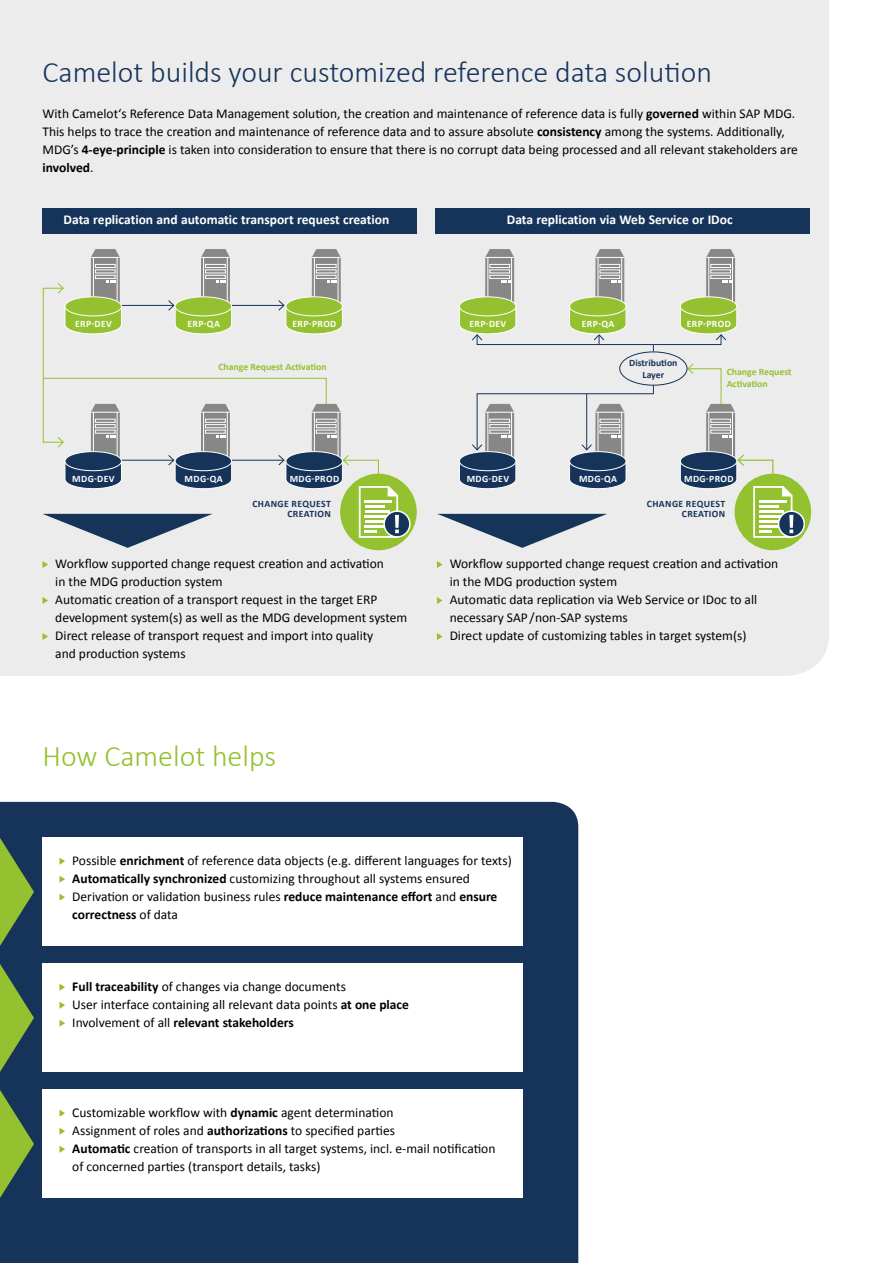
<style>
.page{position:relative;width:893px;height:1263px;background:#fff}
.page>*{position:absolute;margin:0;border:0;box-sizing:border-box;transform-origin:0 0}
.t1{font:300 30px "Calibri";color:#16345a}
.t2{font:300 30px "Calibri";color:#94c12f}
.t3{font:13.5px/18px "Calibri";color:#000}
.t4{font:700 13.5px "Calibri";color:#fff}
.t5{font:700 9.75px "Calibri";letter-spacing:.04em;color:#fff}
.t6{font:700 9.75px/12px "Calibri";color:#94c12f}
.t7{font:700 9.75px/10.2px "Calibri";letter-spacing:.04em;color:#16345a;text-align:right}
.t8{font:700 9.75px/12px "Calibri";color:#16345a;text-align:center}
.s1{font-weight:700}
</style>
<div class="page">
<div style="left:0;top:0;width:829px;height:676px;background:#ececec"></div>
<div style="left:0;top:802px;width:578px;height:461px;background:#16345a"></div>
<div style="left:43px;top:838px;width:480px;height:108px;background:#fff"></div>
<div style="left:43px;top:964px;width:480px;height:108px;background:#fff"></div>
<div style="left:43px;top:1090px;width:480px;height:108px;background:#fff"></div>
<svg style="left:60px;top:858px;width:5px;height:7px"></svg>
<svg style="left:60px;top:876px;width:5px;height:7px"></svg>
<svg style="left:60px;top:894px;width:5px;height:7px"></svg>
<svg style="left:60px;top:984px;width:5px;height:7px"></svg>
<svg style="left:60px;top:1002px;width:5px;height:7px"></svg>
<svg style="left:60px;top:1020px;width:5px;height:7px"></svg>
<svg style="left:60px;top:1110px;width:5px;height:7px"></svg>
<svg style="left:60px;top:1128px;width:5px;height:7px"></svg>
<svg style="left:60px;top:1146px;width:5px;height:7px"></svg>
<svg style="left:0;top:964px;width:34px;height:108px;background:#557a44"></svg>
<svg style="left:0;top:1090px;width:34px;height:108px;background:#557a44"></svg>
<svg style="left:0;top:838px;width:34px;height:108px;background:#557a44"></svg>
<div style="left:43px;top:288px;width:21px;height:155px;border:1px solid #94c12f"></div>
<svg style="left:43px;top:561px;width:5px;height:7px"></svg>
<svg style="left:43px;top:597px;width:5px;height:7px"></svg>
<svg style="left:43px;top:633px;width:5px;height:7px"></svg>
<svg style="left:437px;top:561px;width:5px;height:7px"></svg>
<svg style="left:437px;top:597px;width:5px;height:7px"></svg>
<svg style="left:437px;top:633px;width:5px;height:7px"></svg>
<hr style="left:121px;top:305px;width:53px;height:1px;background:#16345a">
<hr style="left:231px;top:305px;width:53px;height:1px;background:#16345a">
<div style="left:340px;top:474px;width:77px;height:76px;background:#94c12f;border-radius:50%"></div>
<div style="left:384px;top:511px;width:26px;height:26px;background:#16345a;border-radius:50%"></div>
<div style="left:383px;top:510px;width:28px;height:28px;border:2px solid #fff;border-radius:50%"></div>
<div style="left:735px;top:474px;width:76px;height:76px;background:#94c12f;border-radius:50%"></div>
<svg style="left:778px;top:511px;width:26px;height:26px"></svg>
<div style="left:778px;top:510px;width:27px;height:28px;border:2px solid #fff;border-radius:50%"></div>
<div style="left:619px;top:351px;width:68px;height:35px;border:1px solid #16345a;border-radius:50%"></div>
<svg style="left:680px;top:363px;width:113px;height:176px;background:#cfd6c6"></svg>
<div style="left:680px;top:452px;width:57px;height:19px;background:#16345a;border-radius:50%"></div>
<div style="left:680px;top:451px;width:57px;height:20px;border:1px solid #fff;border-radius:50%"></div>
<svg style="left:168px;top:249px;width:64px;height:86px;background:#c2ccae"></svg>
<div style="left:175px;top:297px;width:57px;height:19px;background:#94c12f;border-radius:50%"></div>
<div style="left:175px;top:296px;width:57px;height:20px;border:1px solid #fff;border-radius:50%"></div>
<svg style="left:57px;top:249px;width:65px;height:86px;background:#c4cdaf"></svg>
<div style="left:65px;top:297px;width:56px;height:19px;background:#94c12f;border-radius:50%"></div>
<div style="left:65px;top:296px;width:57px;height:20px;border:1px solid #fff;border-radius:50%"></div>
<svg style="left:278px;top:249px;width:65px;height:86px;background:#c3ccaf"></svg>
<div style="left:286px;top:297px;width:56px;height:19px;background:#94c12f;border-radius:50%"></div>
<div style="left:286px;top:296px;width:57px;height:20px;border:1px solid #fff;border-radius:50%"></div>
<svg style="left:459px;top:385px;width:195px;height:104px;background:#c0c5ca"></svg>
<div style="left:459px;top:452px;width:57px;height:19px;background:#16345a;border-radius:50%"></div>
<div style="left:459px;top:451px;width:57px;height:20px;border:1px solid #fff;border-radius:50%"></div>
<svg style="left:459px;top:249px;width:279px;height:102px;background:#d1d8c1"></svg>
<div style="left:459px;top:297px;width:57px;height:19px;background:#94c12f;border-radius:50%"></div>
<div style="left:459px;top:296px;width:57px;height:20px;border:1px solid #fff;border-radius:50%"></div>
<svg style="left:43px;top:378px;width:356px;height:170px;background:#c5cbc9"></svg>
<svg style="left:437px;top:514px;width:170px;height:34px;background:#8190a3"></svg>
<div style="left:43px;top:208px;width:374px;height:25px;background:#16345a"></div>
<div style="left:436px;top:208px;width:374px;height:25px;background:#16345a"></div>
<h1 class="t1" style="left:43px;top:53px;width:671px">Camelot builds your customized reference data solution</h1>
<p class="t3" style="left:43px;top:104px;width:757px">With Camelot‘s Reference Data Management solution, the creation and maintenance of reference data is fully <span class="s1">governed</span> within SAP MDG.<br>This helps to trace the creation and maintenance of reference data and to assure absolute <span class="s1">consistency</span> among the systems. Additionally, MDG’s <span class="s1">4-eye-principle</span> is taken into consideration to ensure that there is no corrupt data being processed and all relevant stakeholders are <span class="s1">involved</span>.</p>
<p class="t4" style="left:64px;top:215px;width:327px">Data replication and automatic transport request creation</p>
<p class="t4" style="left:507px;top:215px;width:227px">Data replication via Web Service or IDoc</p>
<p class="t5" style="left:75px;top:317px;width:38px">ERP-DEV</p>
<p class="t5" style="left:187px;top:317px;width:34px">ERP-QA</p>
<p class="t5" style="left:292px;top:317px;width:46px">ERP-PROD</p>
<p class="t6" style="left:218px;top:360px;width:110px">Change Request Activation</p>
<p class="t5" style="left:469px;top:317px;width:38px">ERP-DEV</p>
<p class="t5" style="left:582px;top:317px;width:34px">ERP-QA</p>
<p class="t5" style="left:687px;top:317px;width:46px">ERP-PROD</p>
<p class="t8" style="left:629px;top:357px;width:50px">Distribution<br>Layer</p>
<p class="t6" style="left:727px;top:367px;width:66px">Change Request<br>Activation</p>
<p class="t5" style="left:72px;top:472px;width:44px">MDG-DEV</p>
<p class="t5" style="left:185px;top:472px;width:39px">MDG-QA</p>
<p class="t5" style="left:290px;top:472px;width:51px">MDG-PROD</p>
<p class="t5" style="left:684px;top:472px;width:51px">MDG-PROD</p>
<p class="t5" style="left:467px;top:472px;width:44px">MDG-DEV</p>
<p class="t5" style="left:579px;top:472px;width:39px">MDG-QA</p>
<p class="t7" style="left:252px;top:499px;width:80px">CHANGE REQUEST<br>CREATION</p>
<p class="t7" style="left:647px;top:499px;width:80px">CHANGE REQUEST<br>CREATION</p>
<p class="t3" style="left:55px;top:554px;width:354px">Workflow supported change request creation and activation<br>in the MDG production system<br>Automatic creation of a transport request in the target ERP development system(s) as well as the MDG development system Direct release of transport request and import into quality<br>and production systems</p>
<p class="t3" style="left:450px;top:554px;width:330px">Workflow supported change request creation and activation in the MDG production system<br>Automatic data replication via Web Service or IDoc to all necessary SAP / non-SAP systems<br>Direct update of customizing tables in target system(s)</p>
<h1 class="t2" style="left:43px;top:746px;width:235px">How Camelot helps</h1>
<p class="t3" style="left:72px;top:851px;width:441px">Possible <span class="s1">enrichment</span> of reference data objects (e.g. different languages for texts)<br><span class="s1">Automatically synchronized</span> customizing throughout all systems ensured Derivation or validation business rules <span class="s1">reduce maintenance effort</span> and <span class="s1">ensure correctness</span> of data</p>
<p class="t3" style="left:72px;top:977px;width:338px"><span class="s1">Full traceability</span> of changes via change documents<br>User interface containing all relevant data points <span class="s1">at one place<br></span>Involvement of all <span class="s1">relevant stakeholders</span></p>
<p class="t3" style="left:72px;top:1103px;width:425px">Customizable workflow with <span class="s1">dynamic</span> agent determination<br>Assignment of roles and <span class="s1">authorizations</span> to specified parties<br><span class="s1">Automatic</span> creation of transports in all target systems, incl. e-mail notification of concerned parties (transport details, tasks)</p>
</div>
